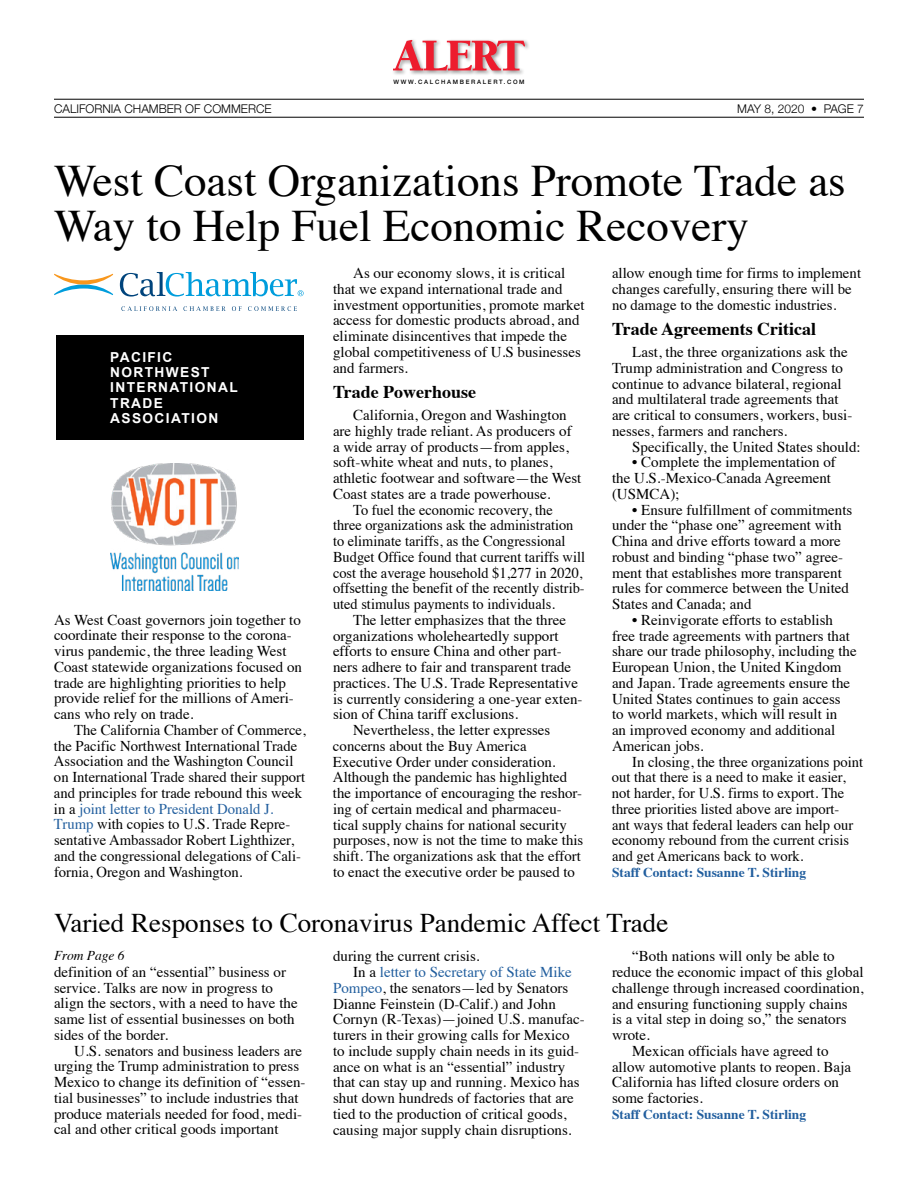
<style>
.page{position:relative;width:918px;height:1188px;background:#fff}
.page>*{position:absolute;margin:0;border:0;box-sizing:border-box;transform-origin:0 0}
.t1{font:45px/45px "Times";color:#000}
.t2{font:27px "Times";color:#000}
.t3{font:700 18px "Times";color:#000}
.t4{font:15px/15.8px "Times";color:#000}
.t5{font:15px "Times";color:#000;scale:.96 1}
.t6{font:15px "Times";color:#215e9e}
.t7{font:700 13.8px/15.1px "Arial";letter-spacing:.1em;color:#fff}
.t8{font:700 13.5px "Times";color:#215e9e}
.t9{font:italic 13.5px "Times";color:#000}
.t10{font:300 12px "Helvetica Neue";color:#000}
.t11{font:500 6px "Helvetica Neue";letter-spacing:.28em;color:#000}
.s1{color:#215e9e}
.s2{color:#000}
</style>
<div class="page">
<hr style="left:54px;top:99px;width:810px;height:1px;background:#000">
<hr style="left:54px;top:117px;width:810px;height:1px;background:#000">
<div style="left:391px;top:38px;width:139px;height:38px;background:#000;opacity:.4"></div>
<svg style="left:393px;top:40px;width:133px;height:30px"></svg>
<div style="left:56px;top:335px;width:248px;height:105px;background:#000"></div>
<img style="left:110px;top:464px;width:129px;height:126px">
<svg style="left:54px;top:274px;width:59px;height:21px"></svg>
<svg style="left:121px;top:306px;width:56px;height:5px"></svg>
<svg style="left:183px;top:306px;width:43px;height:5px"></svg>
<svg style="left:232px;top:306px;width:10px;height:5px"></svg>
<svg style="left:248px;top:306px;width:49px;height:5px"></svg>
<svg style="left:120px;top:272px;width:184px;height:25px"></svg>
<p class="t11" style="left:393px;top:77px;width:133px">WWW.CALCHAMBERALERT.COM</p>
<p class="t10" style="left:54px;top:99px;width:219px">CALIFORNIA CHAMBER OF COMMERCE</p>
<p class="t10" style="left:737px;top:99px;width:128px">MAY 8, 2020 • PAGE 7</p>
<h1 class="t1" style="left:54px;top:154px;width:793px">West Coast Organizations Promote Trade as<br>Way to Help Fuel Economic Recovery</h1>
<p class="t7" style="left:110px;top:350px;width:129px">PACIFIC<br>NORTHWEST<br>INTERNATIONAL<br>TRADE<br>ASSOCIATION</p>
<p class="t4" style="left:54px;top:611px;width:250px">As West Coast governors join together to coordinate their response to the corona&shy;virus pandemic, the three leading West Coast statewide organizations focused on trade are highlighting priorities to help provide relief for the millions of Ameri&shy;cans who rely on trade.</p>
<p class="t4" style="left:54px;top:721px;width:253px;text-indent:20px">The California Chamber of Commerce, the Pacific Northwest International Trade Association and the Washington Council on International Trade shared their support and principles for trade rebound this week in a <span class="s1">joint letter to President Donald J.<br>Trump</span> with copies to U.S. Trade Repre&shy;sentative Ambassador Robert Lighthizer, and the congressional delegations of Cali&shy;fornia, Oregon and Washington.</p>
<p class="t4" style="left:333px;top:264px;width:253px;text-indent:20px">As our economy slows, it is critical that we expand international trade and investment opportunities, promote market access for domestic products abroad, and eliminate disincentives that impede the global competitiveness of U.S businesses and farmers.</p>
<p class="t3" style="left:333px;top:375px;width:145px">Trade Powerhouse</p>
<p class="t4" style="left:353px;top:406px;width:215px">California, Oregon and Washington</p>
<p class="t4" style="left:333px;top:422px;width:240px">are highly trade reliant. As producers of</p>
<p class="t4" style="left:333px;top:437px;width:237px">a wide array of products—from apples,</p>
<p class="t4" style="left:333px;top:453px;width:221px">soft-white wheat and nuts, to planes,</p>
<p class="t4" style="left:333px;top:469px;width:250px">athletic footwear and software—the West</p>
<p class="t4" style="left:333px;top:485px;width:219px">Coast states are a trade powerhouse.</p>
<p class="t5" style="left:353px;top:496px;width:209px">To fuel the economic recovery, the</p>
<p class="t5" style="left:333px;top:511px;width:252px">three organizations ask the administration</p>
<p class="t5" style="left:333px;top:527px;width:244px">to eliminate tariffs, as the Congressional</p>
<p class="t5" style="left:333px;top:543px;width:264px">Budget Office found that current tariffs will</p>
<p class="t5" style="left:333px;top:559px;width:261px">cost the average household $1,277 in 2020,</p>
<p class="t5" style="left:333px;top:574px;width:264px">offsetting the benefit of the recently distrib-</p>
<p class="t5" style="left:333px;top:590px;width:233px">uted stimulus payments to individuals.</p>
<p class="t4" style="left:353px;top:611px;width:214px">The letter emphasizes that the three</p>
<p class="t4" style="left:333px;top:626px;width:227px">organizations wholeheartedly support</p>
<p class="t4" style="left:333px;top:642px;width:230px">efforts to ensure China and other part-</p>
<p class="t4" style="left:333px;top:658px;width:240px">ners adhere to fair and transparent trade</p>
<p class="t4" style="left:333px;top:674px;width:247px">practices. The U.S. Trade Representative</p>
<p class="t4" style="left:333px;top:689px;width:251px">is currently considering a one-year exten-</p>
<p class="t4" style="left:333px;top:705px;width:187px">sion of China tariff exclusions.</p>
<p class="t4" style="left:353px;top:721px;width:199px">Nevertheless, the letter expresses</p>
<p class="t4" style="left:333px;top:737px;width:195px">concerns about the Buy America</p>
<p class="t4" style="left:333px;top:752px;width:224px">Executive Order under consideration.</p>
<p class="t4" style="left:333px;top:768px;width:236px">Although the pandemic has highlighted</p>
<p class="t4" style="left:333px;top:784px;width:251px">the importance of encouraging the reshor-</p>
<p class="t4" style="left:333px;top:800px;width:230px">ing of certain medical and pharmaceu-</p>
<p class="t4" style="left:333px;top:815px;width:235px">tical supply chains for national security</p>
<p class="t4" style="left:333px;top:831px;width:252px">purposes, now is not the time to make this</p>
<p class="t4" style="left:333px;top:847px;width:249px">shift. The organizations ask that the effort</p>
<p class="t4" style="left:333px;top:863px;width:244px">to enact the executive order be paused to</p>
<p class="t4" style="left:612px;top:264px;width:251px">allow enough time for firms to implement changes carefully, ensuring there will be no damage to the domestic industries.</p>
<p class="t3" style="left:612px;top:312px;width:206px">Trade Agreements Critical</p>
<p class="t4" style="left:612px;top:343px;width:242px;text-indent:20px">Last, the three organizations ask the Trump administration and Congress to continue to advance bilateral, regional and multilateral trade agreements that are critical to consumers, workers, busi&shy;nesses, farmers and ranchers.</p>
<p class="t4" style="left:632px;top:437px;width:230px">Specifically, the United States should:</p>
<p class="t4" style="left:612px;top:453px;width:225px;text-indent:20px">• Complete the implementation of the U.S.-Mexico-Canada Agreement (USMCA);</p>
<p class="t4" style="left:612px;top:500px;width:242px;text-indent:20px">• Ensure fulfillment of commitments under the “phase one” agreement with China and drive efforts toward a more robust and binding “phase two” agree&shy;ment that establishes more transparent rules for commerce between the United States and Canada; and</p>
<p class="t4" style="left:612px;top:611px;width:246px;text-indent:20px">• Reinvigorate efforts to establish free trade agreements with partners that share our trade philosophy, including the European Union, the United Kingdom and Japan. Trade agreements ensure the United States continues to gain access<br>to world markets, which will result in<br>an improved economy and additional American jobs.</p>
<p class="t4" style="left:612px;top:752px;width:253px;text-indent:20px">In closing, the three organizations point out that there is a need to make it easier, not harder, for U.S. firms to export. The three priorities listed above are import-<br>ant ways that federal leaders can help our economy rebound from the current crisis and get Americans back to work.</p>
<p class="t8" style="left:612px;top:859px;width:196px">Staff Contact: Susanne T. Stirling</p>
<h2 class="t2" style="left:54px;top:898px;width:616px">Varied Responses to Coronavirus Pandemic Affect Trade</h2>
<p class="t9" style="left:54px;top:944px;width:72px">From Page 6</p>
<p class="t4" style="left:632px;top:947px;width:204px">“Both nations will only be able to</p>
<p class="t4" style="left:612px;top:963px;width:253px">reduce the economic impact of this global</p>
<p class="t4" style="left:612px;top:979px;width:253px">challenge through increased coordination,</p>
<p class="t4" style="left:612px;top:994px;width:237px">and ensuring functioning supply chains</p>
<p class="t4" style="left:612px;top:1010px;width:236px">is a vital step in doing so,” the senators</p>
<p class="t4" style="left:612px;top:1026px;width:39px">wrote.</p>
<p class="t4" style="left:632px;top:1042px;width:198px">Mexican officials have agreed to</p>
<p class="t4" style="left:612px;top:1057px;width:241px">allow automotive plants to reopen. Baja</p>
<p class="t4" style="left:612px;top:1073px;width:229px">California has lifted closure orders on</p>
<p class="t4" style="left:612px;top:1089px;width:92px">some factories.</p>
<p class="t8" style="left:612px;top:1101px;width:196px">Staff Contact: Susanne T. Stirling</p>
<p class="t4" style="left:333px;top:947px;width:148px">during the current crisis.</p>
<p class="t6" style="left:353px;top:958px;width:220px"><span class="s2">In a</span> letter to Secretary of State Mike</p>
<p class="t4" style="left:333px;top:979px;width:237px"><span class="s1">Pompeo</span>, the senators—led by Senators</p>
<p class="t4" style="left:333px;top:994px;width:224px">Dianne Feinstein (D-Calif.) and John</p>
<p class="t4" style="left:333px;top:1010px;width:253px">Cornyn (R-Texas)—joined U.S. manufac-</p>
<p class="t4" style="left:333px;top:1026px;width:238px">turers in their growing calls for Mexico</p>
<p class="t4" style="left:333px;top:1042px;width:248px">to include supply chain needs in its guid-</p>
<p class="t4" style="left:333px;top:1057px;width:234px">ance on what is an “essential” industry</p>
<p class="t4" style="left:333px;top:1073px;width:248px">that can stay up and running. Mexico has</p>
<p class="t4" style="left:333px;top:1089px;width:242px">shut down hundreds of factories that are</p>
<p class="t4" style="left:333px;top:1105px;width:235px">tied to the production of critical goods,</p>
<p class="t4" style="left:333px;top:1120px;width:240px">causing major supply chain disruptions.</p>
<p class="t4" style="left:54px;top:963px;width:245px">definition of an “essential” business or service. Talks are now in progress to align the sectors, with a need to have the same list of essential businesses on both sides of the border.</p>
<p class="t4" style="left:54px;top:1041px;width:253px;text-indent:20px">U.S. senators and business leaders are urging the Trump administration to press Mexico to change its definition of “essen&shy;tial businesses” to include industries that produce materials needed for food, medi&shy;cal and other critical goods important</p>
</div>
